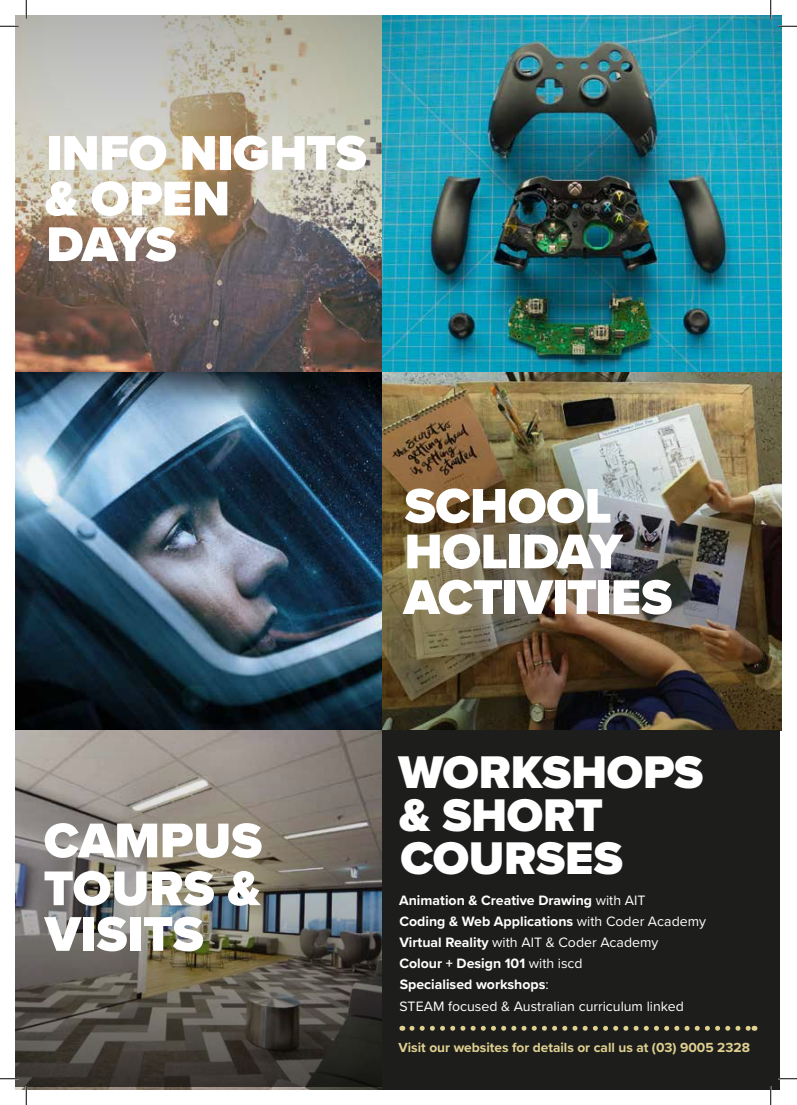
<style>
.page{position:relative;width:797px;height:1105px;background:#fff}
.page>*{position:absolute;margin:0;border:0;box-sizing:border-box;transform-origin:0 0}
.t1{font:900 50.5px/45.6px "Proxima Nova";letter-spacing:-.005em;color:#fff}
.t2{font:900 47.5px/42.9px "Proxima Nova";letter-spacing:-.005em;color:#fff}
.t3{font:700 14.12px/21.1px "Proxima Nova";color:#fff}
.t4{font:700 13.62px "Proxima Nova";color:#e0d191}
.s1{font-weight:400}
</style>
<div class="page">
<img style="left:16px;top:16px;width:366px;height:357px">
<img style="left:16px;top:373px;width:366px;height:357px">
<img style="left:382px;top:16px;width:399px;height:357px">
<svg style="left:16px;top:730px;width:365px;height:357px;background:#6f6a63"></svg>
<img style="left:382px;top:373px;width:399px;height:357px">
<div style="left:382px;top:730px;width:397px;height:359px;background:#1d1d1b"></div>
<svg style="left:412px;top:1026px;width:343px;height:5px"></svg>
<svg style="left:0;top:25px;width:19px;height:2px"></svg>
<svg style="left:778px;top:25px;width:19px;height:2px"></svg>
<svg style="left:0;top:1078px;width:19px;height:1px"></svg>
<svg style="left:778px;top:1078px;width:19px;height:1px"></svg>
<svg style="left:25px;top:0;width:2px;height:19px"></svg>
<svg style="left:25px;top:1086px;width:2px;height:19px"></svg>
<svg style="left:770px;top:0;width:1px;height:19px"></svg>
<svg style="left:770px;top:1086px;width:1px;height:19px"></svg>
<h1 class="t1" style="left:45px;top:130px;width:323px">INFO NIGHTS &amp; OPEN<br>DAYS</h1>
<h1 class="t1" style="left:44px;top:817px;width:220px">CAMPUS</h1>
<h1 class="t1" style="left:44px;top:865px;width:218px">TOURS &amp;<br>VISITS</h1>
<h1 class="t1" style="left:403px;top:483px;width:270px">SCHOOL<br>HOLIDAY<br>ACTIVITIES</h1>
<h2 class="t2" style="left:398px;top:750px;width:306px">WORKSHOPS &amp; SHORT<br>COURSES</h2>
<p class="t3" style="left:399px;top:889px;width:308px">Animation &amp; Creative Drawing <span class="s1">with AIT<br></span>Coding &amp; Web Applications <span class="s1">with Coder Academy </span>Virtual Reality <span class="s1">with AIT &amp; Coder Academy<br></span>Colour + Design 101 <span class="s1">with iscd<br></span>Specialised workshops<span class="s1">:<br>STEAM focused &amp; Australian curriculum linked</span></p>
<p class="t4" style="left:398px;top:1037px;width:353px">Visit our websites for details or call us at (03) 9005 2328</p>
</div>
